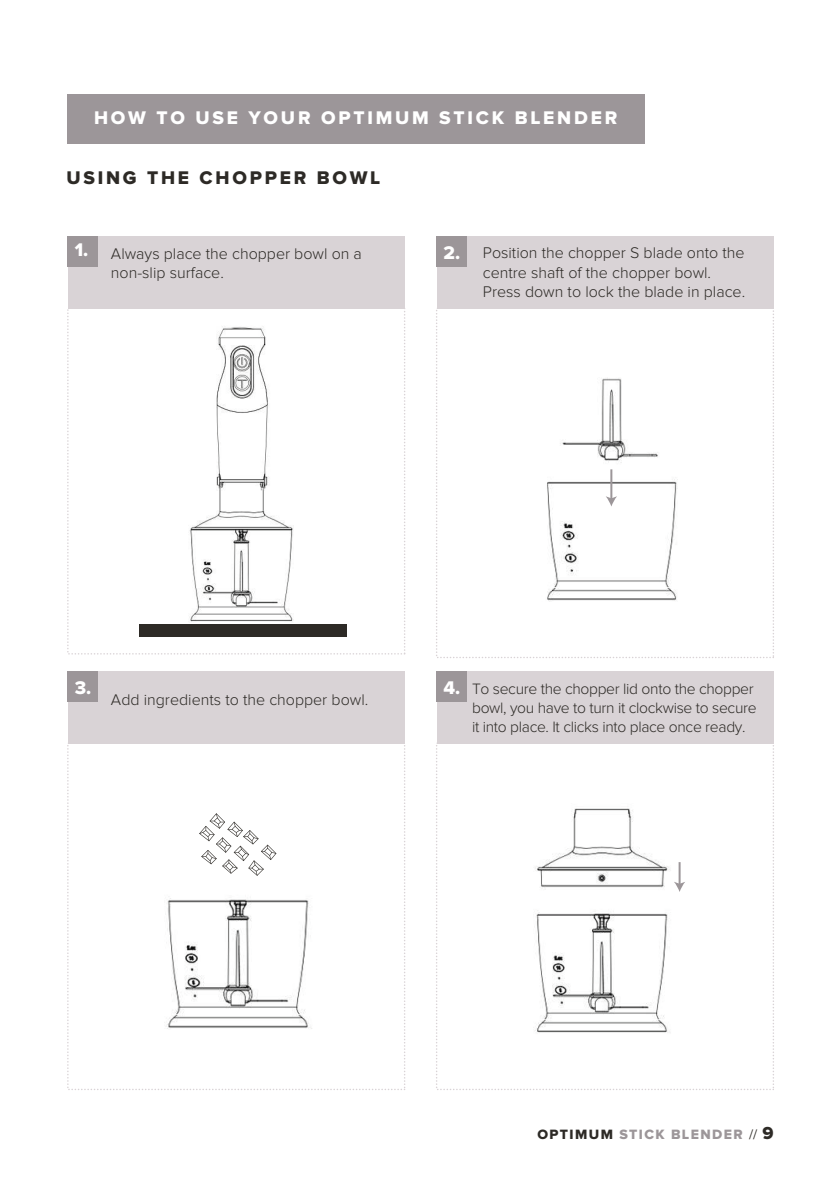
<style>
.page{position:relative;width:840px;height:1191px;background:#fff}
.page>*{position:absolute;margin:0;border:0;box-sizing:border-box;transform-origin:0 0}
.t1{font:19px "Proxima Nova Extrabld";letter-spacing:.145em;color:#fff}
.t2{font:19px "Proxima Nova Extrabld";letter-spacing:.145em;color:#2d2a26}
.t3{font:300 16px/19.2px "Proxima Nova";color:#2d2a26}
.t4{font:300 15.6px/18.8px "Proxima Nova";letter-spacing:-.02em;color:#2d2a26}
.t5{font:14px "Proxima Nova Extrabld";letter-spacing:.1em;color:#9c9699}
.s1{color:#2d2a26}
.s2{font-family:"Proxima Nova";color:#2d2a26}
.s3{font-size:18px;color:#2d2a26}
</style>
<div class="page">
<div style="left:67px;top:94px;width:577px;height:49px;background:#9c9699"></div>
<div style="left:435px;top:307px;width:338px;height:351px;border:2px dashed #d9d3d6"></div>
<div style="left:436px;top:236px;width:337px;height:72px;background:#d9d3d6"></div>
<div style="left:436px;top:236px;width:30px;height:31px;background:#9c9699"></div>
<div style="left:68px;top:236px;width:336px;height:72px;background:#d9d3d6"></div>
<div style="left:67px;top:236px;width:30px;height:31px;background:#9c9699"></div>
<div style="left:67px;top:307px;width:338px;height:347px;border:2px dashed #d9d3d6"></div>
<img style="left:189px;top:326px;width:104px;height:296px">
<div style="left:139px;top:623px;width:207px;height:13px;background:#2d2a26"></div>
<div style="left:436px;top:671px;width:337px;height:72px;background:#d9d3d6"></div>
<div style="left:436px;top:671px;width:30px;height:31px;background:#9c9699"></div>
<div style="left:435px;top:742px;width:338px;height:348px;border:2px dashed #d9d3d6"></div>
<div style="left:68px;top:671px;width:336px;height:72px;background:#d9d3d6"></div>
<div style="left:67px;top:671px;width:30px;height:31px;background:#9c9699"></div>
<div style="left:67px;top:742px;width:338px;height:348px;border:2px dashed #d9d3d6"></div>
<img style="left:547px;top:378px;width:131px;height:224px">
<div style="left:531px;top:411px;width:23px;height:58px;background:#fff"></div>
<hr style="left:610px;top:469px;width:2px;height:30px;background:#9c9699">
<svg style="left:605px;top:496px;width:11px;height:10px"></svg>
<img style="left:535px;top:808px;width:135px;height:225px">
<hr style="left:678px;top:862px;width:2px;height:22px;background:#9c9699">
<svg style="left:674px;top:881px;width:11px;height:11px"></svg>
<img style="left:167px;top:898px;width:145px;height:131px">
<svg style="left:199px;top:813px;width:77px;height:62px"></svg>
<p class="t1" style="left:94px;top:107px;width:524px">HOW TO USE YOUR OPTIMUM STICK BLENDER</p>
<p class="t2" style="left:66px;top:167px;width:315px">USING THE CHOPPER BOWL</p>
<p class="t3" style="left:75px;top:245px;width:288px"><sup>1.</sup> Always place the chopper bowl on a</p>
<p class="t1" style="left:443px;top:241px;width:18px">2.</p>
<p class="t3" style="left:111px;top:264px;width:114px">non-slip surface.</p>
<p class="t3" style="left:482px;top:244px;width:264px">Position the chopper S blade onto the centre shaft of the chopper bowl.<br>Press down to lock the blade in place.</p>
<p class="t1" style="left:75px;top:676px;width:18px">3.</p>
<p class="t1" style="left:443px;top:676px;width:18px">4.</p>
<p class="t3" style="left:111px;top:691px;width:259px">Add ingredients to the chopper bowl.</p>
<p class="t4" style="left:472px;top:680px;width:286px">To secure the chopper lid onto the chopper bowl, you have to turn it clockwise to secure it into place. It clicks into place once ready.</p>
<p class="t5" style="left:537px;top:1126px;width:237px"><span class="s1">OPTIMUM</span> STICK BLENDER <span class="s2">//</span> <span class="s3">9</span></p>
</div>
